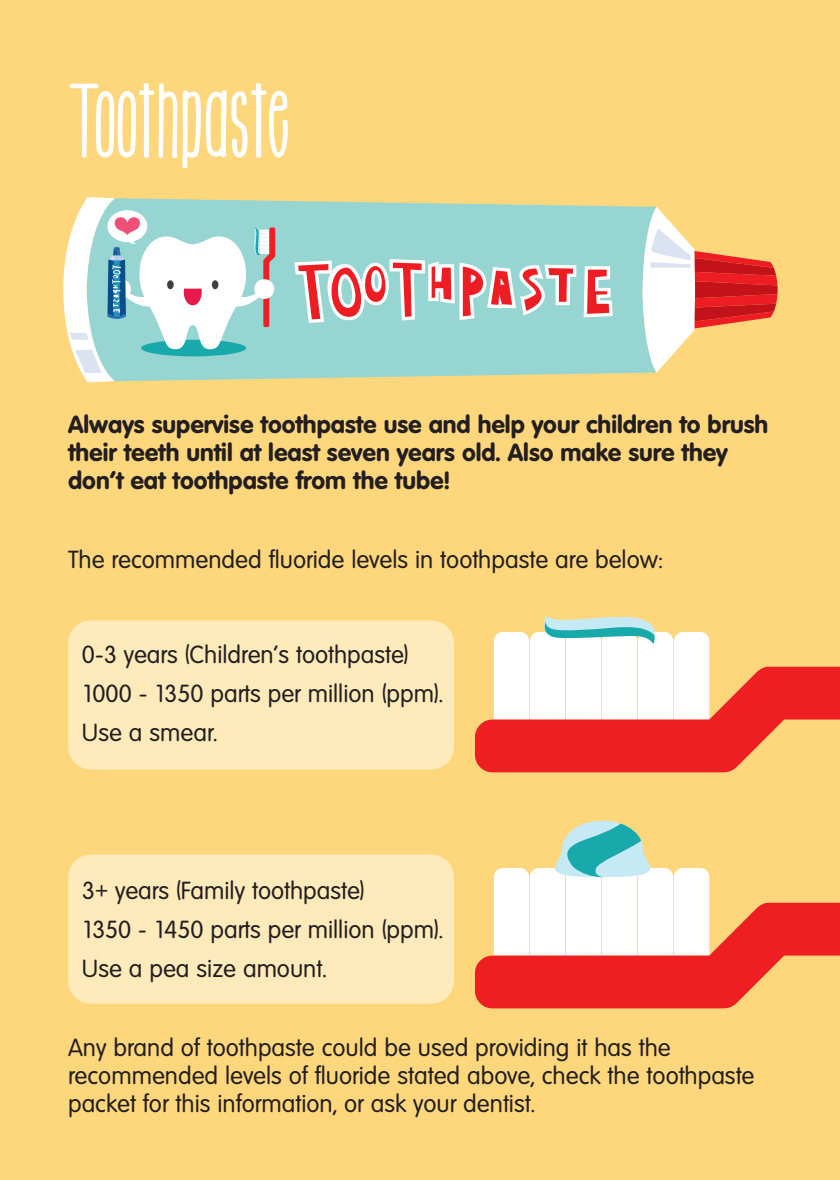
<style>
.page{position:relative;width:840px;height:1180px;background:#fff}
.page>*{position:absolute;margin:0;border:0;box-sizing:border-box;transform-origin:0 0}
.t1{font:100px "KG How Many Times";color:#fff}
.t2{font:24px/39.4px "Volkswagen";color:#231f20}
.t3{font:700 24px/28px "Volkswagen";color:#231f20}
</style>
<div class="page">
<div style="left:0;top:0;width:839px;height:1179px;background:#fed77d"></div>
<div style="left:275px;top:200px;width:381px;height:179px;background:#96d5d2"></div>
<svg style="left:642px;top:207px;width:135px;height:165px"></svg>
<svg style="left:294px;top:259px;width:318px;height:64px;background:#c7b3b3"></svg>
<svg style="left:63px;top:197px;width:212px;height:185px;background:#bedbd7"></svg>
<svg style="left:474px;top:616px;width:365px;height:156px"></svg>
<svg style="left:474px;top:820px;width:365px;height:188px"></svg>
<div style="left:68px;top:620px;width:386px;height:149px;background:#feeaba;border-radius:23px"></div>
<div style="left:68px;top:854px;width:386px;height:149px;background:#feeaba;border-radius:23px"></div>
<h1 class="t1" style="left:68px;top:68px;width:223px">Toothpaste</h1>
<p class="t3" style="left:68px;top:410px;width:701px">Always supervise toothpaste use and help your children to brush their teeth until at least seven years old. Also make sure they don’t eat toothpaste from the tube!</p>
<p class="t2" style="left:68px;top:539px;width:596px">The recommended fluoride levels in toothpaste are below:</p>
<p class="t2" style="left:82px;top:634px;width:362px">0-3 years (Children’s toothpaste)<br>1000 - 1350 parts per million (ppm).<br>Use a smear.</p>
<p class="t2" style="left:82px;top:870px;width:362px">3+ years (Family toothpaste)<br>1350 - 1450 parts per million (ppm).<br>Use a pea size amount.</p>
<p class="t2" style="left:68px;top:1033px;width:687px;line-height:28px">Any brand of toothpaste could be used providing it has the recommended levels of fluoride stated above, check the toothpaste packet for this information, or ask your dentist.</p>
</div>
